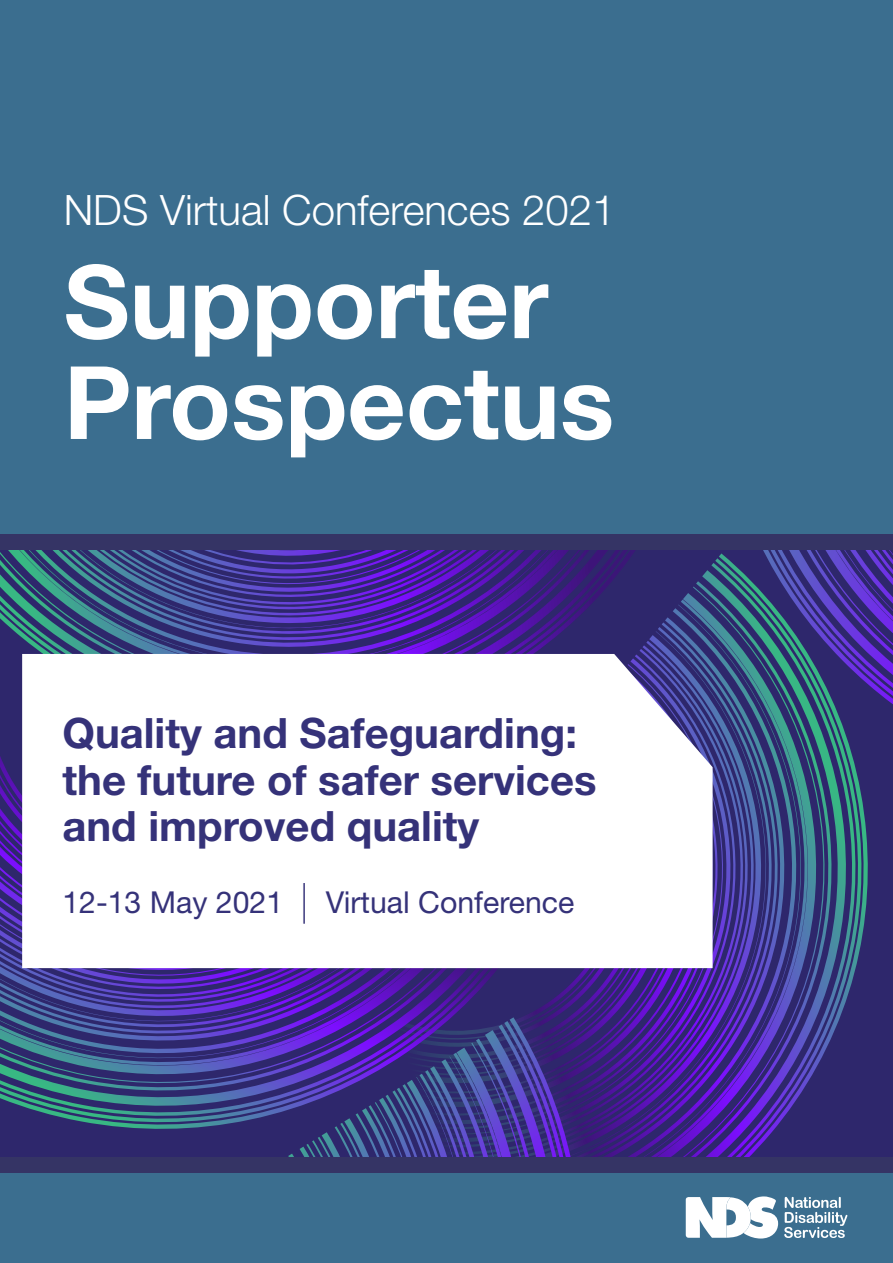
<style>
.page{position:relative;width:893px;height:1263px;background:#3b6e8f}
.page>*{position:absolute;margin:0;border:0;box-sizing:border-box;transform-origin:0 0}
.t1{font:700 101.4px/100.8px "Helvetica Neue";color:#fff}
.t2{font:300 42px "Helvetica Neue";color:#fff}
.t3{font:700 41.85px/46.3px "Helvetica Neue";color:#353279}
.t4{font:30.3px "Helvetica Neue";color:#353279}
.s1{font-weight:100;font-size:40.65px}
</style>
<div class="page">
<svg style="left:686px;top:1196px;width:92px;height:42px"></svg>
<svg style="left:784px;top:1197px;width:63px;height:41px"></svg>
<svg style="left:0;top:550px;width:759px;height:607px;background:#37487e"></svg>
<svg style="left:269px;top:553px;width:624px;height:620px;background:#3b3885"></svg>
<svg style="left:759px;top:550px;width:134px;height:154px;background:#3f408e"></svg>
<svg style="left:280px;top:1017px;width:291px;height:140px;background:#40388e"></svg>
<svg style="left:0;top:550px;width:641px;height:175px;background:#3f358b"></svg>
<svg style="left:0;top:725px;width:477px;height:312px;background:#452c97"></svg>
<div style="left:0;top:1157px;width:893px;height:15px;background:#353465"></div>
<div style="left:0;top:534px;width:893px;height:16px;background:#353465"></div>
<div style="left:22px;top:654px;width:691px;height:314px;background:#fff"></div>
<p class="t2" style="left:64px;top:185px;width:553px">NDS Virtual Conferences 2021</p>
<h1 class="t1" style="left:64px;top:249px;width:552px">Supporter<br>Prospectus</h1>
<p class="t3" style="left:62px;top:709px;width:535px">Quality and Safeguarding: the future of safer services and improved quality</p>
<p class="t4" style="left:62px;top:884px;width:513px">12-13 May 2021 <span class="s1">|</span> Virtual Conference</p>
</div>
